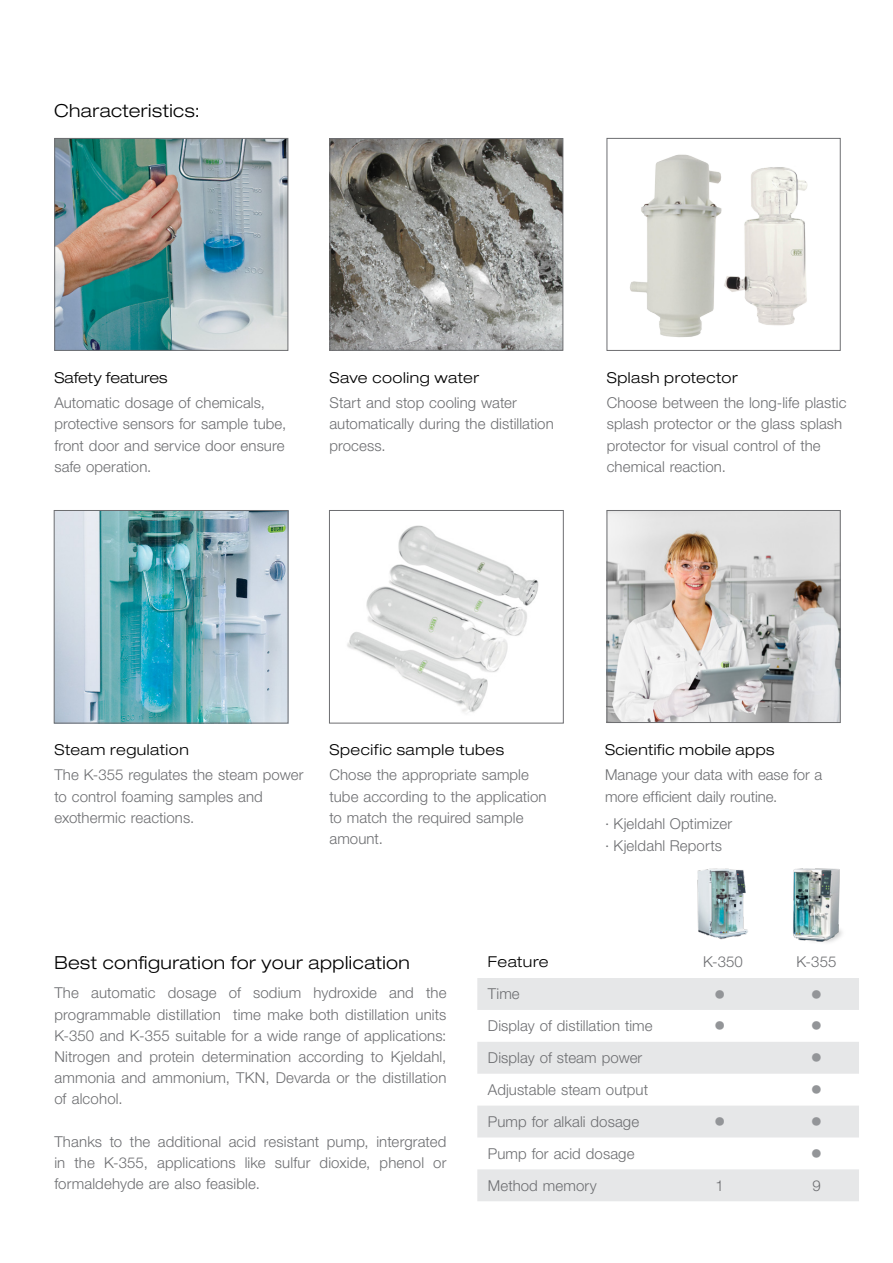
<style>
.page{position:relative;width:893px;height:1263px;background:#fff}
.page>*{position:absolute;margin:0;border:0;box-sizing:border-box;transform-origin:0 0}
.EN_Table_Point{font:300 expanded 24px "Helvetica Neue LT Std";color:#939598}
.EN_Page_Subline{font:300 expanded 18px "Helvetica Neue LT Std";letter-spacing:.025em;color:#000}
.EN_Table_content_lef{font:300 15px/21.3px "Helvetica Neue LT Std";letter-spacing:.005em;color:#6d6e71}
.EN_Table_text_left{font:300 15px "Helvetica Neue LT Std";letter-spacing:.005em;color:#6d6e71}
.EN_Title_small_down{font:300 expanded 15px "Helvetica Neue LT Std";letter-spacing:.03em;color:#000}
.EN_Title_small_down-2{font:300 expanded 15px "Helvetica Neue LT Std";color:#000}
.EN_Body_text_left{font:300 15px "Helvetica Neue LT Std";letter-spacing:.005em;color:#6d6e71}
.EN_Title_small{font:300 expanded 15px "Helvetica Neue LT Std";letter-spacing:.03em;color:#000}
</style>
<div class="page">
<img style="left:56px;top:140px;width:230px;height:209px">
<div style="left:54px;top:138px;width:234px;height:213px;border:1px solid #6d6e71"></div>
<img style="left:332px;top:140px;width:229px;height:208px">
<div style="left:330px;top:138px;width:233px;height:212px;border:1px solid #6d6e71"></div>
<img style="left:630px;top:154px;width:178px;height:184px">
<div style="left:607px;top:138px;width:233px;height:213px;border:1px solid #6d6e71"></div>
<img style="left:609px;top:512px;width:229px;height:209px">
<div style="left:607px;top:510px;width:233px;height:213px;border:1px solid #6d6e71"></div>
<img style="left:347px;top:525px;width:192px;height:187px">
<div style="left:329px;top:510px;width:234px;height:213px;border:1px solid #6d6e71"></div>
<img style="left:56px;top:512px;width:230px;height:209px">
<div style="left:54px;top:510px;width:234px;height:213px;border:1px solid #6d6e71"></div>
<svg style="left:477px;top:978px;width:382px;height:223px;fill:#e6e7e8"></svg>
<img style="left:697px;top:868px;width:51px;height:72px">
<img style="left:793px;top:868px;width:49px;height:75px">
<p class="EN_Page_Subline" style="left:54px;top:100px;width:147px">Characteristics:</p>
<p class="EN_Title_small_down-2" style="left:54px;top:368px;width:115px">Safety features</p>
<p class="EN_Table_content_lef" style="left:54px;top:392px;width:233px">Automatic dosage of chemicals, protective sensors for sample tube, front door and service door ensure safe operation.</p>
<p class="EN_Title_small_down" style="left:329px;top:368px;width:151px">Save cooling water</p>
<p class="EN_Table_content_lef" style="left:329px;top:392px;width:226px">Start and stop cooling water automatically during the distillation process.</p>
<p class="EN_Title_small_down" style="left:607px;top:368px;width:132px">Splash protector</p>
<p class="EN_Table_content_lef" style="left:607px;top:392px;width:241px">Choose between the long-life plastic splash protector or the glass splash protector for visual control of the chemical reaction.</p>
<p class="EN_Title_small_down" style="left:54px;top:740px;width:136px">Steam regulation</p>
<p class="EN_Table_content_lef" style="left:54px;top:764px;width:251px">The K-355 regulates the steam power to control foaming samples and exothermic reactions.</p>
<p class="EN_Title_small_down" style="left:329px;top:740px;width:176px">Specific sample tubes</p>
<p class="EN_Table_content_lef" style="left:329px;top:764px;width:219px">Chose the appropriate sample tube according to the application to match the required sample amount.</p>
<p class="EN_Title_small_down" style="left:605px;top:740px;width:171px">Scientific mobile apps</p>
<p class="EN_Table_content_lef" style="left:605px;top:764px;width:219px">Manage your data with ease for a more efficient daily routine.</p>
<p class="EN_Table_content_lef" style="left:605px;top:813px;width:129px">∙ Kjeldahl Optimizer</p>
<p class="EN_Table_content_lef" style="left:605px;top:834px;width:119px">∙ Kjeldahl Reports</p>
<p class="EN_Page_Subline" style="left:54px;top:952px;width:357px">Best configuration for your application</p>
<p class="EN_Table_content_lef" style="left:54px;top:982px;width:394px;text-align:justify">The automatic dosage of sodium hydroxide and the programmable distillation time make both distillation units K-350 and K-355 suitable for a wide range of applications:<br>Nitrogen and protein determination according to Kjeldahl, ammonia and ammonium, TKN, Devarda or the distillation of alcohol.</p>
<p class="EN_Table_content_lef" style="left:54px;top:1131px;width:394px;text-align:justify">Thanks to the additional acid resistant pump, intergrated in the K-355, applications like sulfur dioxide, phenol or formaldehyde are also feasible.</p>
<p class="EN_Title_small" style="left:488px;top:953px;width:62px">Feature</p>
<p class="EN_Body_text_left" style="left:703px;top:953px;width:41px">K-350</p>
<p class="EN_Body_text_left" style="left:796px;top:953px;width:41px">K-355</p>
<p class="EN_Table_text_left" style="left:488px;top:985px;width:33px">Time</p>
<p class="EN_Table_Point" style="left:714px;top:980px;width:14px">•</p>
<p class="EN_Table_Point" style="left:810px;top:980px;width:14px">•</p>
<p class="EN_Table_text_left" style="left:488px;top:1017px;width:166px">Display of distillation time</p>
<p class="EN_Table_Point" style="left:714px;top:1011px;width:14px">•</p>
<p class="EN_Table_Point" style="left:810px;top:1011px;width:14px">•</p>
<p class="EN_Table_text_left" style="left:488px;top:1049px;width:156px">Display of steam power</p>
<p class="EN_Table_Point" style="left:810px;top:1043px;width:14px">•</p>
<p class="EN_Table_text_left" style="left:488px;top:1080px;width:162px">Adjustable steam output</p>
<p class="EN_Table_Point" style="left:810px;top:1075px;width:14px">•</p>
<p class="EN_Table_text_left" style="left:488px;top:1112px;width:153px">Pump for alkali dosage</p>
<p class="EN_Table_Point" style="left:714px;top:1107px;width:14px">•</p>
<p class="EN_Table_Point" style="left:810px;top:1107px;width:14px">•</p>
<p class="EN_Table_text_left" style="left:488px;top:1144px;width:148px">Pump for acid dosage</p>
<p class="EN_Table_Point" style="left:810px;top:1139px;width:14px">•</p>
<p class="EN_Table_text_left" style="left:488px;top:1176px;width:110px">Method memory</p>
<p class="EN_Table_text_left" style="left:716px;top:1176px;width:10px">1</p>
<p class="EN_Table_text_left" style="left:812px;top:1176px;width:10px">9</p>
</div>
